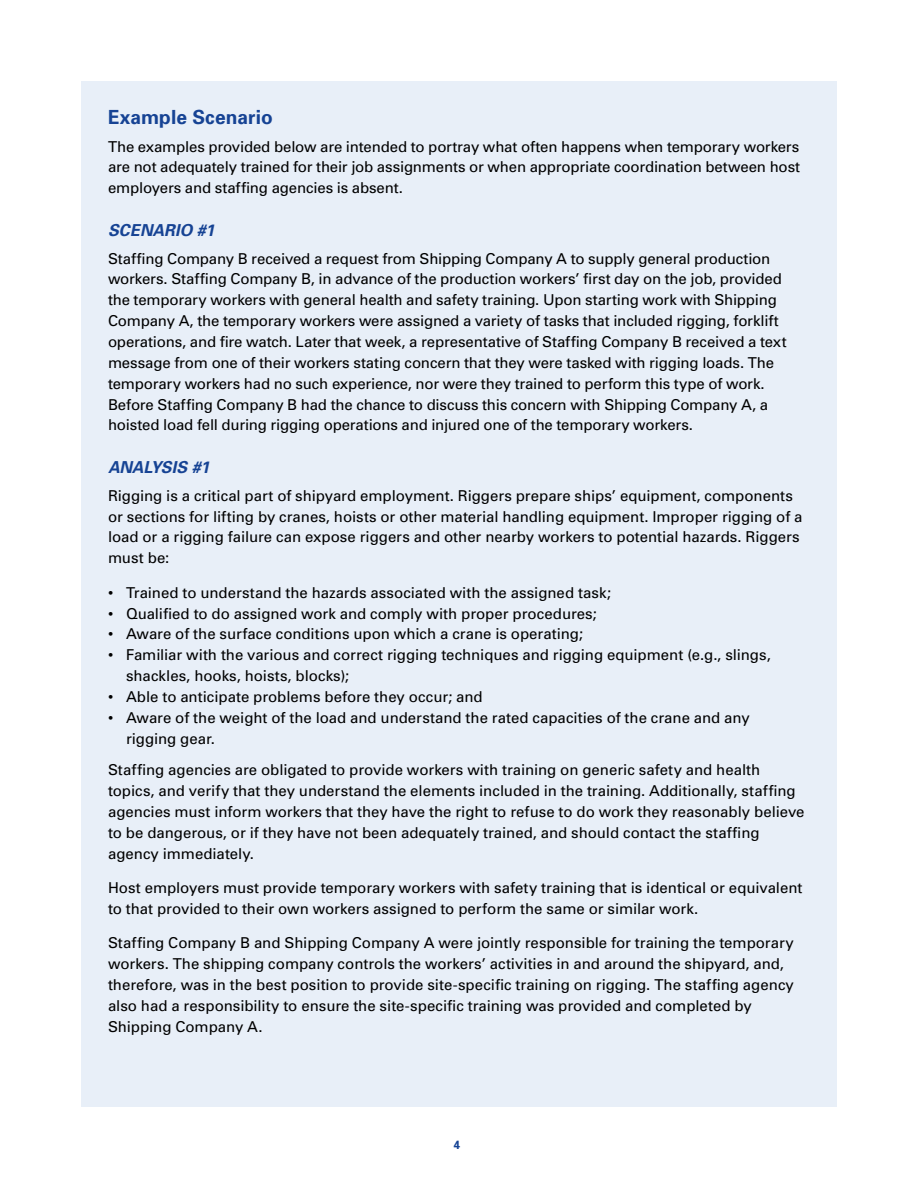
<style>
.page{position:relative;width:918px;height:1188px;background:#fff}
.page>*{position:absolute;margin:0;border:0;box-sizing:border-box;transform-origin:0 0}
.Subhead{font:700 19.5px "Univers";letter-spacing:.005em;color:#164394}
.Sub-Subhead{font:italic 700 16.5px "Univers";color:#164394}
.Bodytext{font:15px/20.9px "Univers";letter-spacing:-.005em;color:#000}
.t1{font:700 12px "Univers";color:#164394}
</style>
<div class="page">
<div style="left:81px;top:81px;width:756px;height:1026px;background:#e8eff8"></div>
<h2 class="Subhead" style="left:108px;top:105px;width:166px">Example Scenario</h2>
<p class="Bodytext" style="left:108px;top:136px;width:694px;text-align:justify">The examples provided below are intended to portray what often happens when temporary workers are not adequately trained for their job assignments or when appropriate coordination between host employers and staffing agencies is absent.</p>
<p class="Sub-Subhead" style="left:108px;top:220px;width:108px">SCENARIO #1</p>
<p class="Bodytext" style="left:108px;top:248px;width:680px">Staffing Company B received a request from Shipping Company A to supply general production workers. Staffing Company B, in advance of the production workers’ first day on the job, provided the temporary workers with general health and safety training. Upon starting work with Shipping Company A, the temporary workers were assigned a variety of tasks that included rigging, forklift operations, and fire watch. Later that week, a representative of Staffing Company B received a text message from one of their workers stating concern that they were tasked with rigging loads. The temporary workers had no such experience, nor were they trained to perform this type of work.<br>Before Staffing Company B had the chance to discuss this concern with Shipping Company A, a hoisted load fell during rigging operations and injured one of the temporary workers.</p>
<p class="Sub-Subhead" style="left:108px;top:457px;width:103px">ANALYSIS #1</p>
<p class="Bodytext" style="left:108px;top:485px;width:696px">Rigging is a critical part of shipyard employment. Riggers prepare ships’ equipment, components or sections for lifting by cranes, hoists or other material handling equipment. Improper rigging of a load or a rigging failure can expose riggers and other nearby workers to potential hazards. Riggers must be:</p>
<p class="Bodytext" style="left:108px;top:582px;width:505px">• Trained to understand the hazards associated with the assigned task;</p>
<p class="Bodytext" style="left:108px;top:603px;width:490px">• Qualified to do assigned work and comply with proper procedures;</p>
<p class="Bodytext" style="left:108px;top:623px;width:476px">• Aware of the surface conditions upon which a crane is operating;</p>
<p class="Bodytext" style="left:126px;top:644px;width:646px;text-indent:-18px">• Familiar with the various and correct rigging techniques and rigging equipment (e.g., slings, shackles, hooks, hoists, blocks);</p>
<p class="Bodytext" style="left:108px;top:686px;width:376px">• Able to anticipate problems before they occur; and</p>
<p class="Bodytext" style="left:126px;top:707px;width:625px;text-indent:-18px">• Aware of the weight of the load and understand the rated capacities of the crane and any rigging gear.</p>
<p class="Bodytext" style="left:108px;top:759px;width:698px">Staffing agencies are obligated to provide workers with training on generic safety and health topics, and verify that they understand the elements included in the training. Additionally, staffing agencies must inform workers that they have the right to refuse to do work they reasonably believe to be dangerous, or if they have not been adequately trained, and should contact the staffing agency immediately.</p>
<p class="Bodytext" style="left:108px;top:877px;width:696px">Host employers must provide temporary workers with safety training that is identical or equivalent to that provided to their own workers assigned to perform the same or similar work.</p>
<p class="Bodytext" style="left:108px;top:932px;width:687px">Staffing Company B and Shipping Company A were jointly responsible for training the temporary workers. The shipping company controls the workers’ activities in and around the shipyard, and, therefore, was in the best position to provide site-specific training on rigging. The staffing agency also had a responsibility to ensure the site-specific training was provided and completed by Shipping Company A.</p>
<p class="t1" style="left:454px;top:1137px;width:8px">4</p>
</div>
